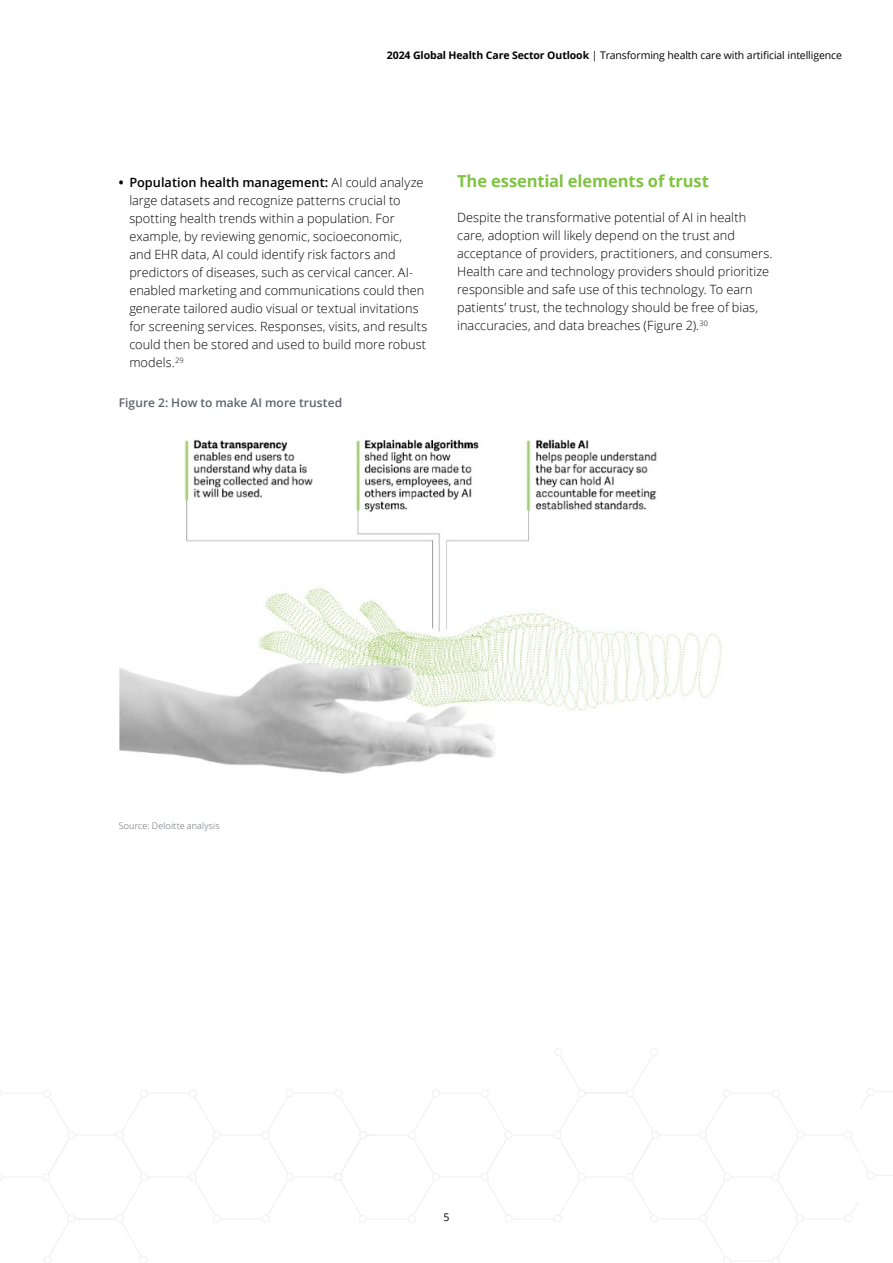
<style>
.page{position:relative;width:893px;height:1263px;background:#fff}
.page>*{position:absolute;margin:0;border:0;box-sizing:border-box;transform-origin:0 0}
.t1{font:700 16.5px "Open Sans";letter-spacing:-.005em;color:#80c342}
.t2{font:300 12.75px/18px "Open Sans";letter-spacing:.005em;color:#000}
.t3{font:600 12px "Open Sans";letter-spacing:.005em;color:#5f636a}
.t4{font:10.5px "Open Sans";letter-spacing:-.01em;color:#000}
.t5{font:300 9px "Open Sans";letter-spacing:.015em;color:#5f636a}
.s1{font-weight:700}
.s2{font-weight:600}
</style>
<div class="page">
<svg style="left:861px;top:1088px;width:32px;height:91px"></svg>
<svg style="left:0;top:1089px;width:294px;height:174px"></svg>
<svg style="left:326px;top:1048px;width:532px;height:215px"></svg>
<img style="left:119px;top:439px;width:603px;height:335px">
<p class="t4" style="left:387px;top:48px;width:457px"><span class="s1">2024 Global Health Care Sector Outlook</span> | Transforming health care with artificial intelligence</p>
<p class="t2" style="left:129px;top:173px;width:299px;text-indent:-11px"><span class="s1">•</span> <span class="s2">Population health management:</span> AI could analyze large datasets and recognize patterns crucial to spotting health trends within a population. For example, by reviewing genomic, socioeconomic, and EHR data, AI could identify risk factors and predictors of diseases, such as cervical cancer. AI&shy;enabled marketing and communications could then generate tailored audio visual or textual invitations for screening services. Responses, visits, and results could then be stored and used to build more robust models.<sup>29</sup></p>
<p class="t1" style="left:457px;top:170px;width:253px">The essential elements of trust</p>
<p class="t2" style="left:457px;top:208px;width:317px">Despite the transformative potential of AI in health care, adoption will likely depend on the trust and acceptance of providers, practitioners, and consumers.<br>Health care and technology providers should prioritize responsible and safe use of this technology. To earn patients’ trust, the technology should be free of bias, inaccuracies, and data breaches (Figure 2).<sup>30</sup></p>
<p class="t3" style="left:119px;top:394px;width:225px">Figure 2: How to make AI more trusted</p>
<p class="t5" style="left:119px;top:819px;width:102px">Source: Deloitte analysis</p>
<p class="t4" style="left:443px;top:1210px;width:8px">5</p>
</div>
